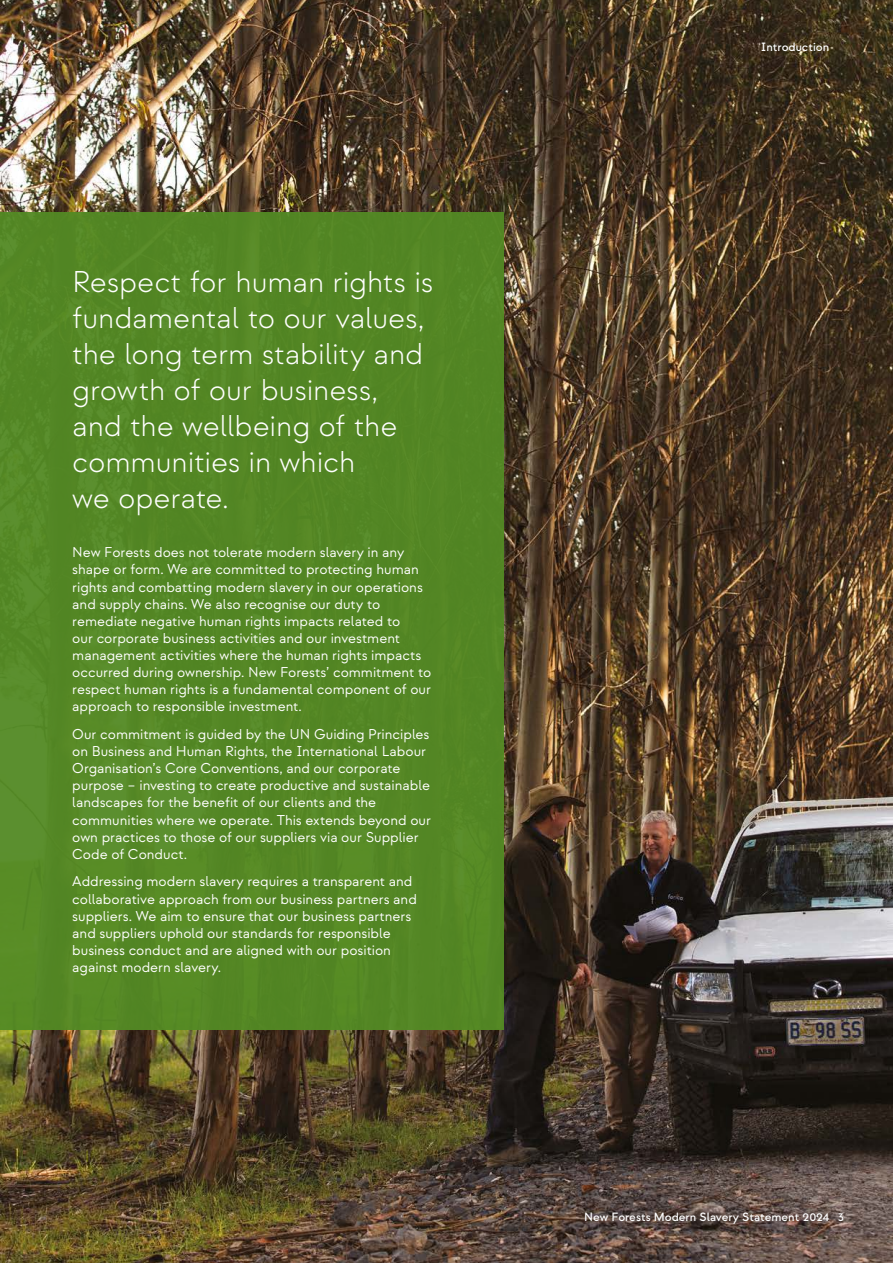
<style>
.page{position:relative;width:893px;height:1263px;background:#fff}
.page>*{position:absolute;margin:0;border:0;box-sizing:border-box;transform-origin:0 0}
.Heading___Pullout_box{font:300 30px/36px "Strawford";letter-spacing:-.005em;color:#fff}
.Body_01_regular_white{font:14.25px/17.1px "Strawford";color:#fff}
.Header_Line1_R{font:500 12px "Strawford";color:#fff}
.Header_Line1_L{font:500 12px "Strawford";color:#fff}
</style>
<div class="page">
<img style="left:0;top:0;width:893px;height:1263px">
<div style="left:0;top:213px;width:503px;height:817px;background:#538a24"></div>
<p class="Heading___Pullout_box" style="left:72px;top:265px;width:362px">Respect for human rights is fundamental to our values, the long term stability and growth of our business, and the wellbeing of the communities in which<br>we operate.</p>
<p class="Body_01_regular_white" style="left:72px;top:544px;width:360px">New Forests does not tolerate modern slavery in any shape or form. We are committed to protecting human rights and combatting modern slavery in our operations and supply chains. We also recognise our duty to remediate negative human rights impacts related to<br>our corporate business activities and our investment management activities where the human rights impacts occurred during ownership. New Forests’ commitment to respect human rights is a fundamental component of our approach to responsible investment.</p>
<p class="Body_01_regular_white" style="left:72px;top:726px;width:360px">Our commitment is guided by the UN Guiding Principles on Business and Human Rights, the International Labour Organisation’s Core Conventions, and our corporate purpose – investing to create productive and sustainable landscapes for the benefit of our clients and the communities where we operate. This extends beyond our own practices to those of our suppliers via our Supplier Code of Conduct.</p>
<p class="Body_01_regular_white" style="left:72px;top:873px;width:346px">Addressing modern slavery requires a transparent and collaborative approach from our business partners and suppliers. We aim to ensure that our business partners and suppliers uphold our standards for responsible business conduct and are aligned with our position against modern slavery.</p>
<p class="Header_Line1_R" style="left:761px;top:40px;width:70px">Introduction</p>
<p class="Header_Line1_R" style="left:584px;top:1209px;width:246px">New Forests Modern Slavery Statement 2024</p>
<p class="Header_Line1_L" style="left:838px;top:1209px;width:8px">3</p>
</div>
